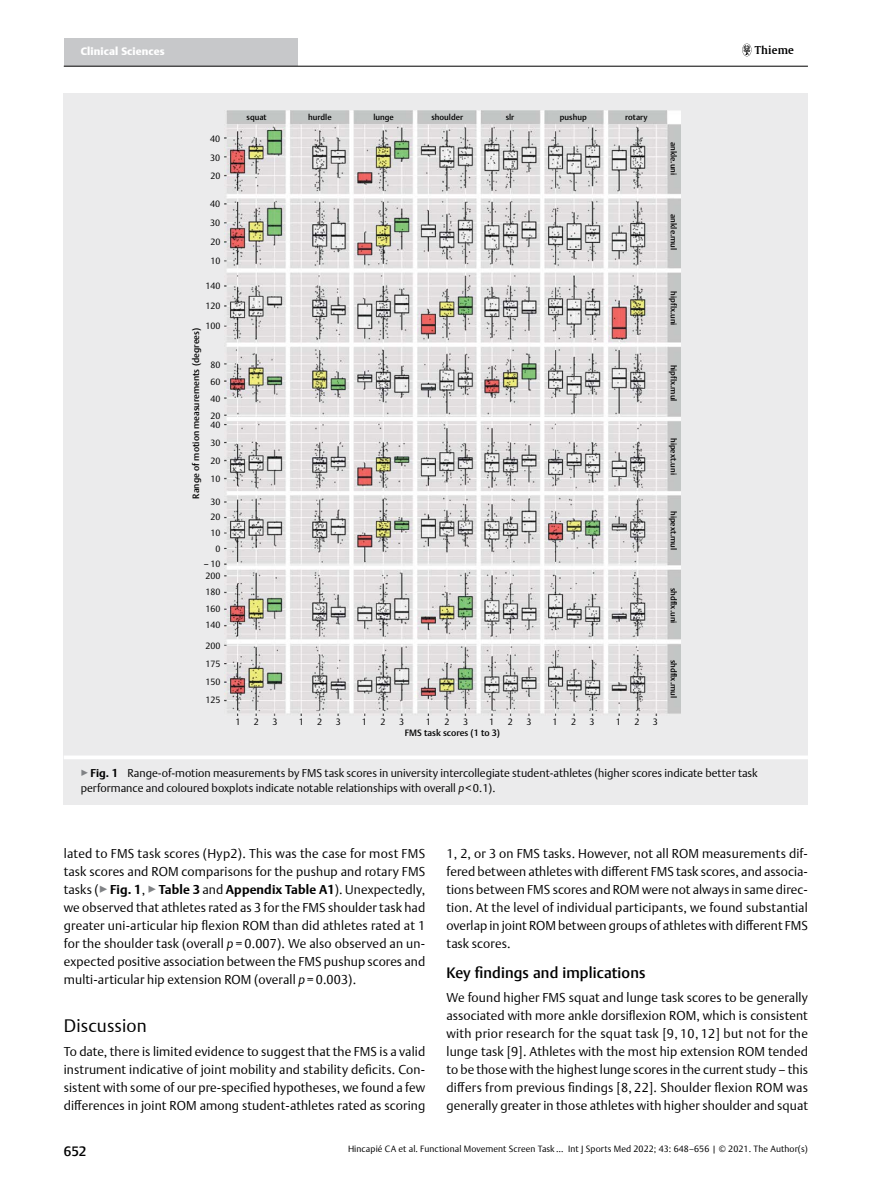
<style>
.page{position:relative;width:893px;height:1191px;background:#fff}
.page>*{position:absolute;margin:0;border:0;box-sizing:border-box;transform-origin:0 0}
.t1{font:300 18px "Thieme Argo 2011";letter-spacing:.01em;color:#000}
.t2{font:500 15px "Thieme Argo 2011";letter-spacing:.01em;color:#000}
.t3{font:500 13.5px "Thieme Argo 2011";color:#000}
.t4{font:300 12.75px/18px "Thieme Argo 2011";letter-spacing:.01em;color:#000;text-align:justify}
.t5{font:300 11.25px/15px "Thieme Argo 2011";color:#000}
.t6{font:900 10.8px "Thieme Argo 2011";letter-spacing:.01em;color:#fff}
.t7{font:600 10.8px "Thieme Gulliver 2011";letter-spacing:.01em;color:#000}
.t8{font:500 9.15px "Thieme Argo 2011";color:#000}
.t9{font:300 9.15px/18.8px "Thieme Argo 2011";color:#000}
.t10{font:300 9px/17.9px "Thieme Argo 2011";letter-spacing:.01em;color:#000;text-align:justify}
.t11{font:500 8.1px "Thieme Argo 2011";color:#000}
.s1{color:#808285}
.s2{font-weight:700}
.s3{font-style:italic}
</style>
<div class="page">
<div style="left:64px;top:38px;width:234px;height:28px;background:#c7c8ca"></div>
<hr style="left:64px;top:66px;width:744px;height:1px;background:#000">
<svg style="left:742px;top:44px;width:9px;height:12px"></svg>
<div style="left:64px;top:94px;width:744px;height:661px;background:#ebebec"></div>
<img style="left:225px;top:111px;width:455px;height:604px">
<div style="left:64px;top:755px;width:744px;height:50px;background:#ebebec"></div>
<hr style="left:64px;top:755px;width:744px;height:4px;background:#fff">
<p class="t6" style="left:81px;top:44px;width:85px">Clinical Sciences</p>
<p class="t7" style="left:755px;top:42px;width:40px">Thieme</p>
<p class="t9" style="left:210px;top:129px;width:12px">40<br>30</p>
<p class="t10" style="left:210px;top:167px;width:11px">20</p>
<p class="t9" style="left:210px;top:194px;width:12px">40<br>30</p>
<p class="t10" style="left:210px;top:232px;width:11px;line-height:18.9px">20<br>10</p>
<p class="t10" style="left:205px;top:277px;width:16px">140</p>
<p class="t10" style="left:205px;top:296px;width:16px;line-height:19.8px">120<br>100</p>
<p class="t10" style="left:210px;top:356px;width:11px;line-height:17px">80<br>60<br>40</p>
<p class="t10" style="left:210px;top:416px;width:11px">40<br>30<br>20<br>10</p>
<p class="t8" style="left:190px;top:498px;width:172px;rotate:-90deg">Range of motion measurements (degrees)</p>
<p class="t10" style="left:210px;top:406px;width:11px">20</p>
<p class="t10" style="left:210px;top:494px;width:11px;line-height:15.6px">30<br>20</p>
<p class="t10" style="left:204px;top:540px;width:18px;line-height:15.6px;text-align:right">0 –10</p>
<p class="t10" style="left:205px;top:567px;width:16px;line-height:16.5px">200<br>180<br>160<br>140</p>
<p class="t10" style="left:205px;top:636px;width:16px;line-height:18.3px">200<br>175<br>150<br>125</p>
<p class="t10" style="left:210px;top:523px;width:11px">10</p>
<p class="t11" style="left:247px;top:112px;width:22px">squat</p>
<p class="t11" style="left:308px;top:112px;width:25px">hurdle</p>
<p class="t11" style="left:373px;top:112px;width:22px">lunge</p>
<p class="t11" style="left:431px;top:112px;width:33px">shoulder</p>
<p class="t11" style="left:506px;top:112px;width:10px">slr</p>
<p class="t11" style="left:560px;top:112px;width:28px">pushup</p>
<p class="t11" style="left:625px;top:112px;width:24px">rotary</p>
<p class="t11" style="left:679px;top:142px;width:35px;rotate:90deg">ankle.uni</p>
<p class="t11" style="left:679px;top:214px;width:37px;rotate:90deg">ankle.mul</p>
<p class="t11" style="left:679px;top:291px;width:36px;rotate:90deg">hipflx.uni</p>
<p class="t9" style="left:235px;top:712px;width:7px">1</p>
<p class="t9" style="left:254px;top:712px;width:7px">2</p>
<p class="t9" style="left:273px;top:712px;width:7px">3</p>
<p class="t9" style="left:299px;top:712px;width:7px">1</p>
<p class="t9" style="left:317px;top:712px;width:7px">2</p>
<p class="t9" style="left:336px;top:712px;width:7px">3</p>
<p class="t9" style="left:362px;top:712px;width:7px">1</p>
<p class="t9" style="left:381px;top:712px;width:7px">2</p>
<p class="t9" style="left:399px;top:712px;width:7px">3</p>
<p class="t9" style="left:426px;top:712px;width:7px">1</p>
<p class="t9" style="left:444px;top:712px;width:7px">2</p>
<p class="t9" style="left:463px;top:712px;width:7px">3</p>
<p class="t9" style="left:489px;top:712px;width:7px">1</p>
<p class="t9" style="left:508px;top:712px;width:7px">2</p>
<p class="t9" style="left:526px;top:712px;width:7px">3</p>
<p class="t9" style="left:552px;top:712px;width:7px">1</p>
<p class="t9" style="left:571px;top:712px;width:7px">2</p>
<p class="t9" style="left:590px;top:712px;width:7px">3</p>
<p class="t9" style="left:616px;top:712px;width:7px">1</p>
<p class="t9" style="left:634px;top:712px;width:7px">2</p>
<p class="t9" style="left:653px;top:712px;width:7px">3</p>
<p class="t8" style="left:405px;top:727px;width:97px">FMS task scores (1 to 3)</p>
<p class="t11" style="left:679px;top:365px;width:38px;rotate:90deg">hipflx.mul</p>
<p class="t11" style="left:679px;top:438px;width:38px;rotate:90deg">hipext.uni</p>
<p class="t11" style="left:679px;top:511px;width:41px;rotate:90deg">hipext.mul</p>
<p class="t11" style="left:679px;top:587px;width:37px;rotate:90deg">shdflx.uni</p>
<p class="t11" style="left:679px;top:659px;width:40px;rotate:90deg">shdflx.mul</p>
<p class="t5" style="left:81px;top:765px;width:678px"><span class="s1">▶</span><span class="s2">Fig. 1</span> Range-of-motion measurements by FMS task scores in university intercollegiate student-athletes (higher scores indicate better task performance and coloured boxplots indicate notable relationships with overall <span class="s3">p</span>&lt;0.1).</p>
<p class="t4" style="left:64px;top:844px;width:363px">lated to FMS task scores (Hyp2). This was the case for most FMS task scores and ROM comparisons for the pushup and rotary FMS tasks (<span class="s1">▶</span><span class="s2">Fig. 1</span>, <span class="s1">▶</span><span class="s2">Table 3</span> and <span class="s2">Appendix Table A1</span>). Unexpectedly, we observed that athletes rated as 3 for the FMS shoulder task had greater uni-articular hip flexion ROM than did athletes rated at 1 for the shoulder task (overall <span class="s3">p</span> = 0.007). We also observed an un&shy;expected positive association between the FMS pushup scores and multi-articular hip extension ROM (overall <span class="s3">p</span> = 0.003).</p>
<h1 class="t1" style="left:64px;top:1013px;width:85px">Discussion</h1>
<p class="t4" style="left:64px;top:1042px;width:363px">To date, there is limited evidence to suggest that the FMS is a valid instrument indicative of joint mobility and stability deficits. Con&shy;sistent with some of our pre-specified hypotheses, we found a few differences in joint ROM among student-athletes rated as scoring</p>
<p class="t4" style="left:446px;top:844px;width:363px">1, 2, or 3 on FMS tasks. However, not all ROM measurements dif&shy;fered between athletes with different FMS task scores, and associa&shy;tions between FMS scores and ROM were not always in same direc&shy;tion. At the level of individual participants, we found substantial overlap in joint ROM between groups of athletes with different FMS task scores.</p>
<p class="t2" style="left:446px;top:963px;width:201px">Key findings and implications</p>
<p class="t4" style="left:446px;top:988px;width:363px">We found higher FMS squat and lunge task scores to be generally associated with more ankle dorsiflexion ROM, which is consistent with prior research for the squat task [9, 10, 12] but not for the lunge task [9]. Athletes with the most hip extension ROM tended to be those with the highest lunge scores in the current study – this differs from previous findings [8, 22]. Shoulder flexion ROM was generally greater in those athletes with higher shoulder and squat</p>
<p class="t3" style="left:64px;top:1142px;width:24px">652</p>
<p class="t10" style="left:348px;top:1140px;width:461px">Hincapié CA et al. Functional Movement Screen Task … Int J Sports Med 2022; 43: 648–656 | © 2021. The Author(s)</p>
</div>
